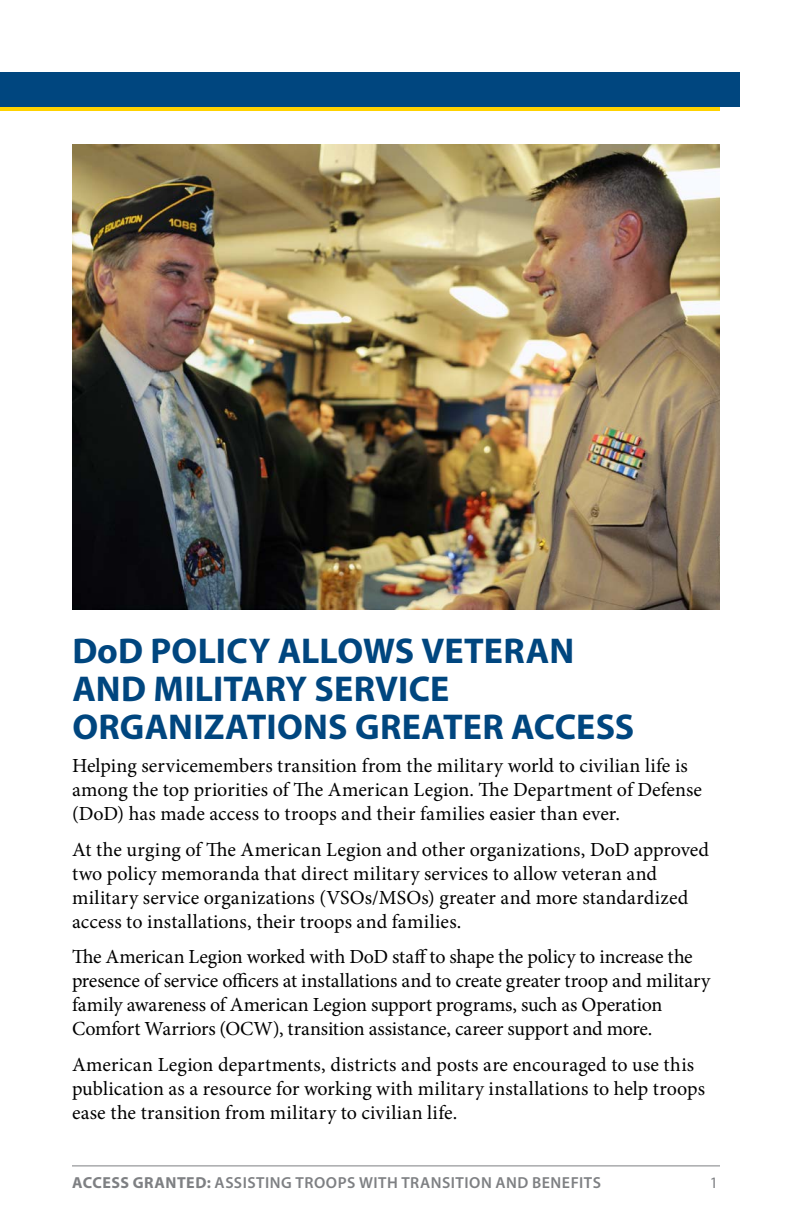
<style>
.page{position:relative;width:792px;height:1224px;background:#fff}
.page>*{position:absolute;margin:0;border:0;box-sizing:border-box;transform-origin:0 0}
.t1{font:700 36px/38px "Myriad Pro";letter-spacing:.005em;color:#00467f}
.t2{font:20px/24px "Minion Pro";color:#000}
.t3{font:600 16px "Myriad Pro";letter-spacing:.03em;color:#7e8083}
.t4{font:16px "Myriad Pro";color:#7e8083}
.s1{font-weight:700}
</style>
<div class="page">
<div style="left:0;top:76px;width:720px;height:35px;background:#ffd200"></div>
<div style="left:0;top:72px;width:740px;height:35px;background:#00467f"></div>
<img style="left:72px;top:144px;width:648px;height:466px">
<hr style="left:72px;top:1165px;width:648px;height:1px;background:#7e8083">
<h1 class="t1" style="left:72px;top:631px;width:563px">DoD POLICY ALLOWS VETERAN<br>AND MILITARY SERVICE<br>ORGANIZATIONS GREATER ACCESS</h1>
<p class="t2" style="left:72px;top:754px;width:632px">Helping servicemembers transition from the military world to civilian life is among the top priorities of The American Legion. The Department of Defense (DoD) has made access to troops and their families easier than ever.</p>
<p class="t2" style="left:72px;top:838px;width:639px">At the urging of The American Legion and other organizations, DoD approved two policy memoranda that direct military services to allow veteran and military service organizations (VSOs/MSOs) greater and more standardized access to installations, their troops and families.</p>
<p class="t2" style="left:72px;top:945px;width:640px">The American Legion worked with DoD staff to shape the policy to increase the presence of service officers at installations and to create greater troop and military family awareness of American Legion support programs, such as Operation Comfort Warriors (OCW), transition assistance, career support and more.</p>
<p class="t2" style="left:72px;top:1053px;width:635px">American Legion departments, districts and posts are encouraged to use this publication as a resource for working with military installations to help troops ease the transition from military to civilian life.</p>
<p class="t3" style="left:72px;top:1172px;width:530px"><span class="s1">ACCESS GRANTED:</span> ASSISTING TROOPS WITH TRANSITION AND BENEFITS</p>
<p class="t4" style="left:710px;top:1173px;width:10px">1</p>
</div>
